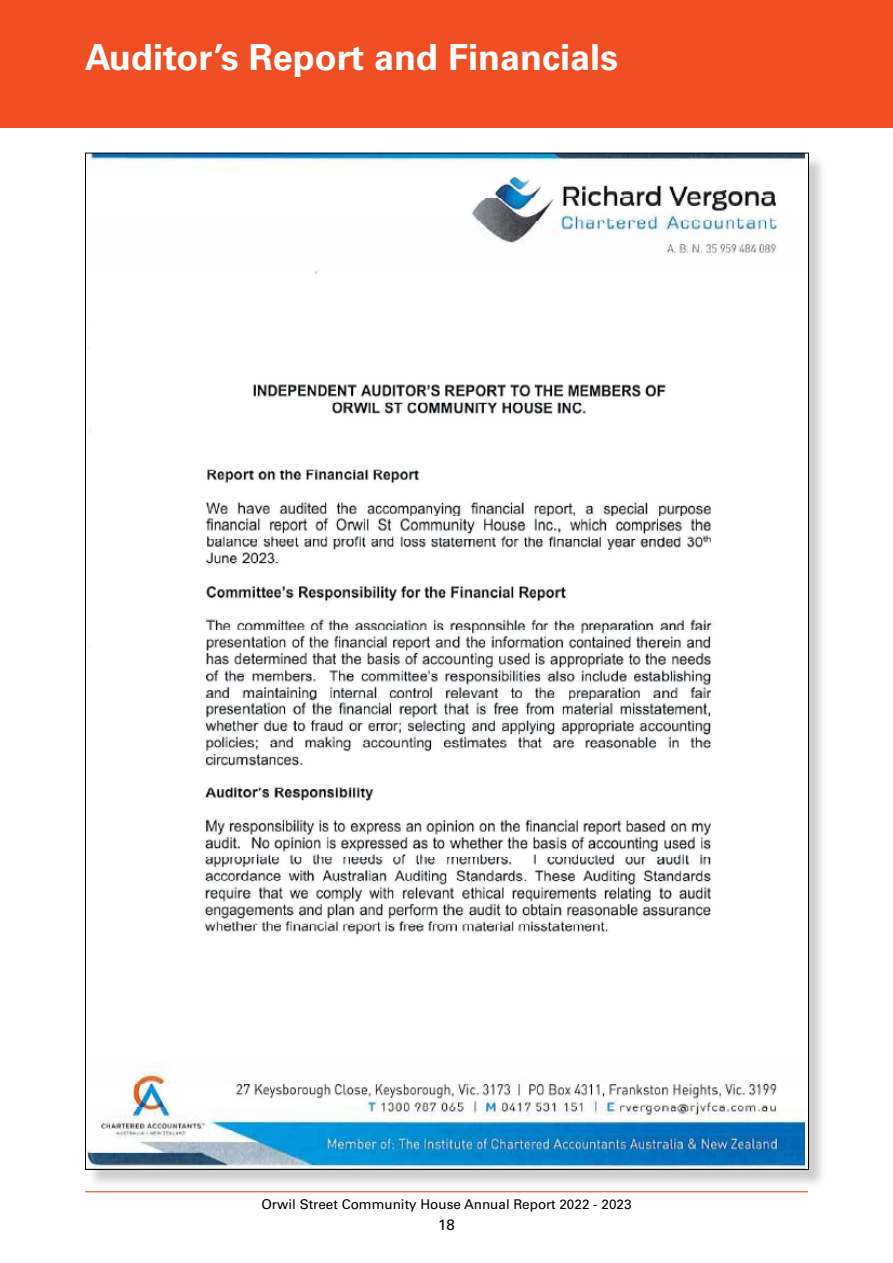
<style>
.page{position:relative;width:893px;height:1263px;background:#fff}
.page>*{position:absolute;margin:0;border:0;box-sizing:border-box;transform-origin:0 0}
.t1{font:700 36px "Univers";color:#fff}
.t2{font:15px "Univers";color:#000}
.t3{font:13.5px "Univers";color:#000}
</style>
<div class="page">
<div style="left:0;top:0;width:893px;height:128px;background:#f04e23"></div>
<hr style="left:85px;top:1191px;width:723px;height:1px;background:#f04e23">
<div style="left:87px;top:155px;width:741px;height:1033px;background:#000;opacity:.2"></div>
<img style="left:87px;top:155px;width:717px;height:1013px">
<h1 class="t1" style="left:85px;top:36px;width:535px">Auditor’s Report and Financials</h1>
<p class="t3" style="left:261px;top:1196px;width:372px">Orwil Street Community House Annual Report 2022 - 2023</p>
<p class="t2" style="left:438px;top:1216px;width:18px">18</p>
</div>
